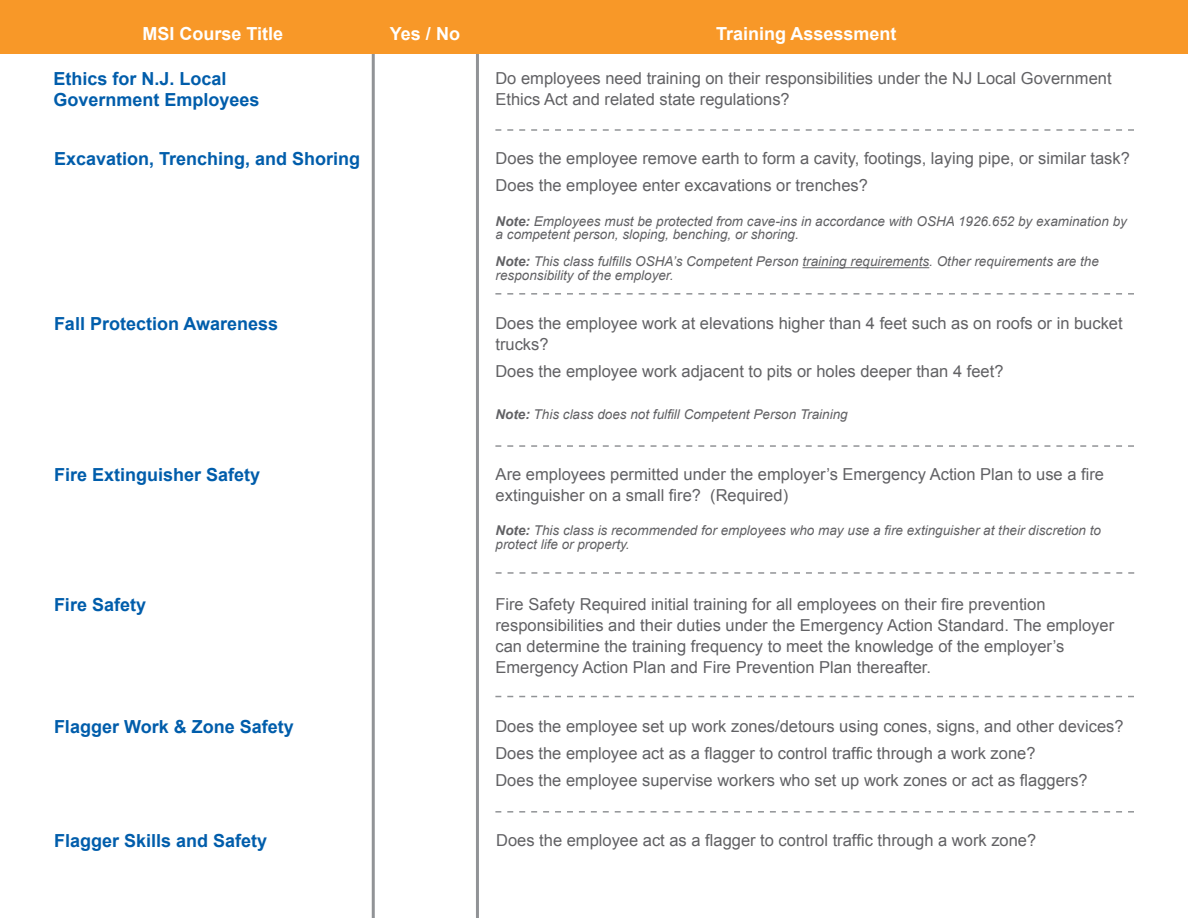
<style>
.page{position:relative;width:1188px;height:918px;background:#fff}
.page>*{position:absolute;margin:0;border:0;box-sizing:border-box;transform-origin:0 0}
.t1{font:700 18px/21px "Arial";color:#005dab}
.t2{font:700 18px "Arial";color:#fff}
.t3{font:16.5px/21px "Arial";color:#616164}
.t4{font:italic 13.5px/13.5px "Arial";color:#616164}
.s1{font-weight:700}
</style>
<div class="page">
<hr style="left:803px;top:267px;width:126px;height:1px;background:#616164">
<hr style="left:372px;top:43px;width:3px;height:875px;background:#919396">
<hr style="left:476px;top:43px;width:3px;height:875px;background:#919396">
<div style="left:0;top:0;width:1188px;height:54px;background:#f89828"></div>
<svg style="left:495px;top:293px;width:639px;height:2px"></svg>
<svg style="left:495px;top:445px;width:639px;height:2px"></svg>
<svg style="left:496px;top:572px;width:638px;height:2px"></svg>
<svg style="left:495px;top:696px;width:639px;height:1px"></svg>
<svg style="left:495px;top:811px;width:639px;height:2px"></svg>
<svg style="left:495px;top:129px;width:639px;height:2px"></svg>
<p class="t2" style="left:142px;top:22px;width:142px">MSI Course Title</p>
<p class="t2" style="left:390px;top:22px;width:72px">Yes / No</p>
<p class="t2" style="left:716px;top:22px;width:182px">Training Assessment</p>
<p class="t1" style="left:54px;top:68px;width:208px">Ethics for N.J. Local<br>Government Employees</p>
<p class="t3" style="left:495px;top:67px;width:618px">Do employees need training on their responsibilities under the NJ Local Government<br>Ethics Act and related state regulations?</p>
<p class="t1" style="left:54px;top:149px;width:308px">Excavation, Trenching, and Shoring</p>
<p class="t3" style="left:496px;top:148px;width:636px">Does the employee remove earth to form a cavity, footings, laying pipe, or similar task?</p>
<p class="t3" style="left:496px;top:175px;width:374px">Does the employee enter excavations or trenches?</p>
<p class="t4" style="left:496px;top:215px;width:633px"><span class="s1">Note:</span> Employees must be protected from cave-ins in accordance with OSHA 1926.652 by examination by a competent person, sloping, benching, or shoring.</p>
<p class="t4" style="left:496px;top:255px;width:605px"><span class="s1">Note:</span> This class fulfills OSHA’s Competent Person training requirements. Other requirements are the responsibility of the employer.</p>
<p class="t1" style="left:54px;top:314px;width:226px">Fall Protection Awareness</p>
<p class="t3" style="left:495px;top:313px;width:629px">Does the employee work at elevations higher than 4 feet such as on roofs or in bucket trucks?</p>
<p class="t3" style="left:495px;top:361px;width:510px">Does the employee work adjacent to pits or holes deeper than 4 feet?</p>
<p class="t4" style="left:495px;top:408px;width:354px"><span class="s1">Note:</span> This class does not fulfill Competent Person Training</p>
<p class="t1" style="left:54px;top:465px;width:208px">Fire Extinguisher Safety</p>
<p class="t3" style="left:496px;top:464px;width:610px">Are employees permitted under the employer’s Emergency Action Plan to use a fire extinguisher on a small fire? (Required)</p>
<p class="t4" style="left:496px;top:524px;width:607px"><span class="s1">Note:</span> This class is recommended for employees who may use a fire extinguisher at their discretion to protect life or property.</p>
<p class="t1" style="left:54px;top:594px;width:94px">Fire Safety</p>
<p class="t3" style="left:495px;top:593px;width:620px">Fire Safety Required initial training for all employees on their fire prevention responsibilities and their duties under the Emergency Action Standard. The employer can determine the training frequency to meet the knowledge of the employer’s Emergency Action Plan and Fire Prevention Plan thereafter.</p>
<p class="t1" style="left:54px;top:717px;width:241px">Flagger Work &amp; Zone Safety</p>
<p class="t3" style="left:495px;top:716px;width:630px">Does the employee set up work zones/detours using cones, signs, and other devices?</p>
<p class="t3" style="left:495px;top:743px;width:542px">Does the employee act as a flagger to control traffic through a work zone?</p>
<p class="t3" style="left:495px;top:770px;width:594px">Does the employee supervise workers who set up work zones or act as flaggers?</p>
<p class="t1" style="left:54px;top:831px;width:215px">Flagger Skills and Safety</p>
<p class="t3" style="left:496px;top:830px;width:542px">Does the employee act as a flagger to control traffic through a work zone?</p>
</div>
